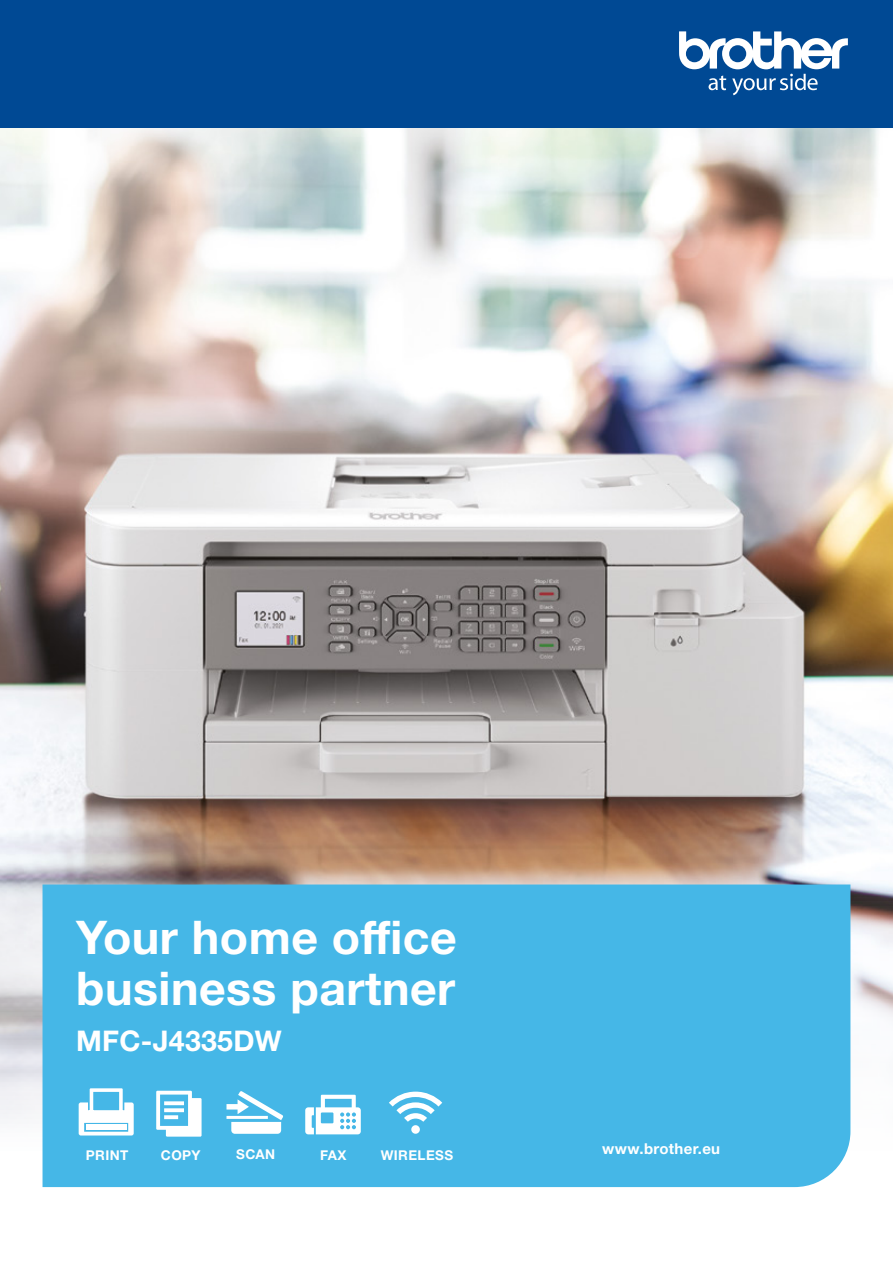
<style>
.page{position:relative;width:893px;height:1263px;background:#fff}
.page>*{position:absolute;margin:0;border:0;box-sizing:border-box;transform-origin:0 0}
.t1{font:700 46.5px/51px "Helvetica Neue LTW1 G";letter-spacing:.01em;color:#fff}
.t2{font:700 28.5px "Helvetica Neue LTW1 G";letter-spacing:.01em;color:#fff}
.t3{font:700 15px "Helvetica Neue LTW1 G";letter-spacing:.02em;color:#fff}
.t4{font:500 14.1px "Helvetica Neue LTW1 G";color:#fff}
.t5{font:700 13.5px "Helvetica Neue LTW1 G";letter-spacing:.03em;color:#fff}
</style>
<div class="page">
<img style="left:0;top:128px;width:893px;height:1060px">
<div style="left:43px;top:884px;width:807px;height:303px;background:#45b7e7"></div>
<div style="left:0;top:0;width:893px;height:128px;background:#004994"></div>
<svg style="left:679px;top:31px;width:169px;height:64px"></svg>
<svg style="left:226px;top:1091px;width:57px;height:43px"></svg>
<svg style="left:79px;top:1088px;width:55px;height:47px"></svg>
<div style="left:86px;top:1124px;width:41px;height:6px;background:#fff"></div>
<svg style="left:156px;top:1091px;width:46px;height:46px"></svg>
<svg style="left:305px;top:1095px;width:56px;height:39px"></svg>
<svg style="left:389px;top:1091px;width:53px;height:43px"></svg>
<p class="t1" style="left:76px;top:911px;width:382px">Your home office business partner</p>
<p class="t2" style="left:76px;top:1024px;width:207px">MFC-J4335DW</p>
<p class="t4" style="left:380px;top:1140px;width:72px">WIRELESS</p>
<p class="t5" style="left:86px;top:1146px;width:44px">PRINT</p>
<p class="t5" style="left:161px;top:1146px;width:41px">COPY</p>
<p class="t5" style="left:236px;top:1145px;width:40px">SCAN</p>
<p class="t5" style="left:320px;top:1146px;width:28px">FAX</p>
<p class="t5" style="left:381px;top:1146px;width:74px">WIRELESS</p>
<p class="t3" style="left:602px;top:1139px;width:120px">www.brother.eu</p>
</div>
